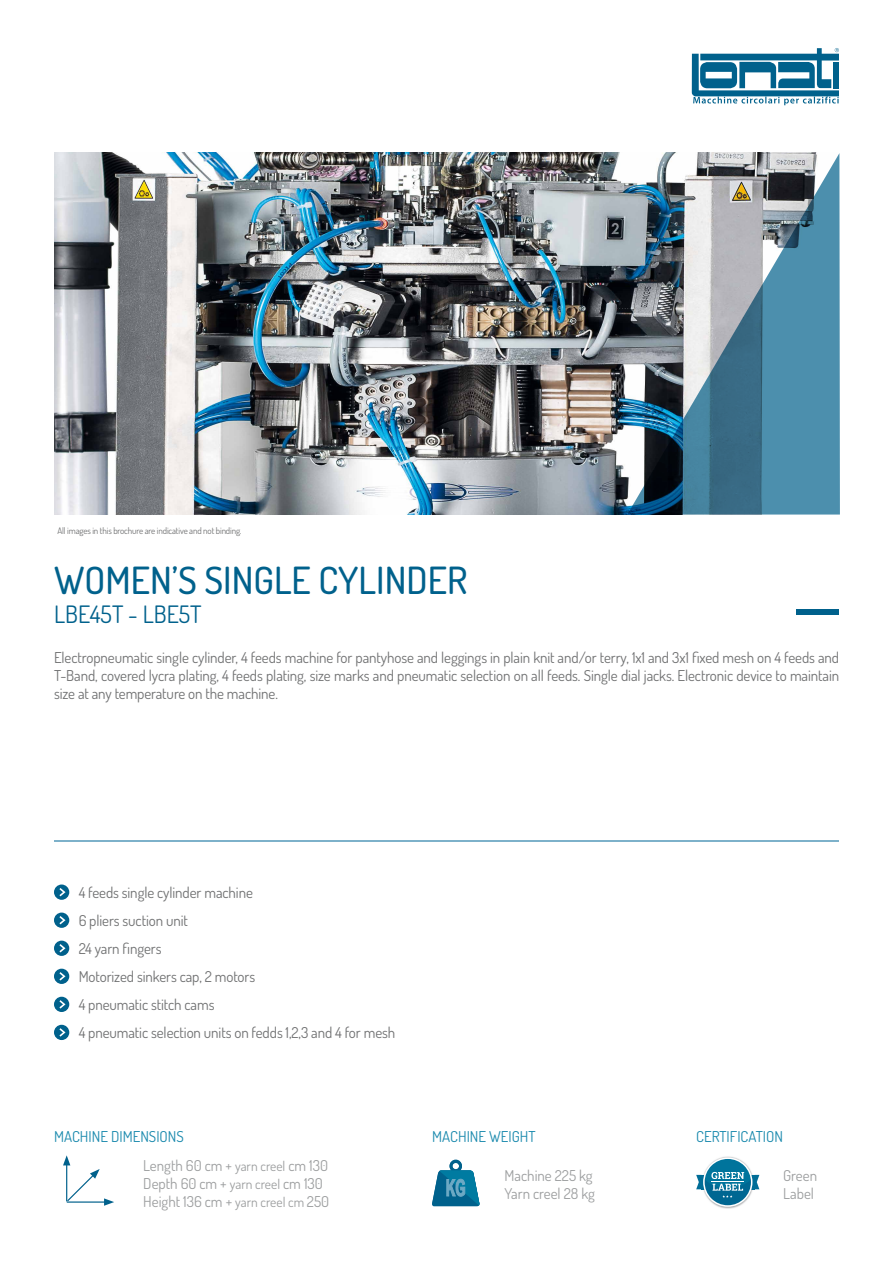
<style>
.page{position:relative;width:893px;height:1263px;background:#fff}
.page>*{position:absolute;margin:0;border:0;box-sizing:border-box;transform-origin:0 0}
.t1{font:37.5px "Dosis";color:#00618c}
.t2{font:24px "Dosis";color:#00618c}
.t3{font:15px/18px "Dosis";letter-spacing:-.005em;color:#707172;text-align:justify}
.t4{font:15px/18px "Dosis";color:#9c9e9f}
.t5{font:15px "Dosis";color:#1989ad}
.t6{font:9px "Dosis";letter-spacing:-.015em;color:#707172}
.s1{font-size:13.5px}
</style>
<div class="page">
<img style="left:54px;top:153px;width:573px;height:361px">
<div style="left:54px;top:884px;width:15px;height:16px;background:#00618c;border-radius:50%"></div>
<svg style="left:59px;top:888px;width:7px;height:8px"></svg>
<div style="left:54px;top:1025px;width:15px;height:15px;background:#00618c;border-radius:50%"></div>
<svg style="left:59px;top:1028px;width:7px;height:8px"></svg>
<div style="left:54px;top:997px;width:15px;height:15px;background:#00618c;border-radius:50%"></div>
<svg style="left:59px;top:1000px;width:7px;height:8px"></svg>
<div style="left:54px;top:969px;width:15px;height:15px;background:#00618c;border-radius:50%"></div>
<svg style="left:59px;top:972px;width:7px;height:8px"></svg>
<div style="left:54px;top:941px;width:15px;height:15px;background:#00618c;border-radius:50%"></div>
<svg style="left:59px;top:944px;width:7px;height:8px"></svg>
<div style="left:54px;top:912px;width:15px;height:16px;background:#00618c;border-radius:50%"></div>
<svg style="left:59px;top:916px;width:7px;height:8px"></svg>
<svg style="left:627px;top:153px;width:213px;height:361px;background:#6d8e9f"></svg>
<img style="left:720px;top:1156px;width:16px;height:53px">
<svg style="left:696px;top:1157px;width:63px;height:50px"></svg>
<div style="left:796px;top:609px;width:43px;height:5px;background:#00618c"></div>
<hr style="left:54px;top:840px;width:785px;height:1px;background:#7db1ca">
<svg style="left:432px;top:1159px;width:48px;height:47px"></svg>
<svg style="left:692px;top:48px;width:147px;height:57px"></svg>
<svg style="left:63px;top:1155px;width:51px;height:51px"></svg>
<p class="t6" style="left:57px;top:525px;width:186px">All images in this brochure are indicative and not binding.</p>
<h1 class="t1" style="left:54px;top:554px;width:415px">WOMEN’S SINGLE CYLINDER</h1>
<h2 class="t2" style="left:54px;top:597px;width:149px">LBE45T - LBE5T</h2>
<p class="t3" style="left:54px;top:647px;width:787px">Electropneumatic single cylinder, 4 feeds machine for pantyhose and leggings in plain knit and/or terry, 1x1 and 3x1 fixed mesh on 4 feeds and T-Band, covered lycra plating, 4 feeds plating, size marks and pneumatic selection on all feeds. Single dial jacks. Electronic device to maintain size at any temperature on the machine.</p>
<p class="t3" style="left:79px;top:883px;width:176px">4 feeds single cylinder machine</p>
<p class="t3" style="left:79px;top:911px;width:111px">6 pliers suction unit</p>
<p class="t3" style="left:79px;top:939px;width:84px">24 yarn fingers</p>
<p class="t3" style="left:79px;top:967px;width:178px">Motorized sinkers cap, 2 motors</p>
<p class="t3" style="left:79px;top:995px;width:137px">4 pneumatic stitch cams</p>
<p class="t3" style="left:79px;top:1023px;width:318px">4 pneumatic selection units on fedds 1,2,3 and 4 for mesh</p>
<p class="t5" style="left:54px;top:1126px;width:131px">MACHINE DIMENSIONS</p>
<p class="t5" style="left:432px;top:1126px;width:105px">MACHINE WEIGHT</p>
<p class="t4" style="left:143px;top:1155px;width:187px">Length 60 cm + <span class="s1">yarn creel</span> cm 130<br>Depth 60 cm + <span class="s1">yarn creel</span> cm 130<br>Height 136 cm + <span class="s1">yarn creel cm</span> 250</p>
<p class="t4" style="left:504px;top:1165px;width:92px">Machine 225 kg<br>Yarn creel 28 kg</p>
<p class="t5" style="left:696px;top:1126px;width:88px">CERTIFICATION</p>
<p class="t4" style="left:783px;top:1166px;width:35px">Green<br>Label</p>
</div>
